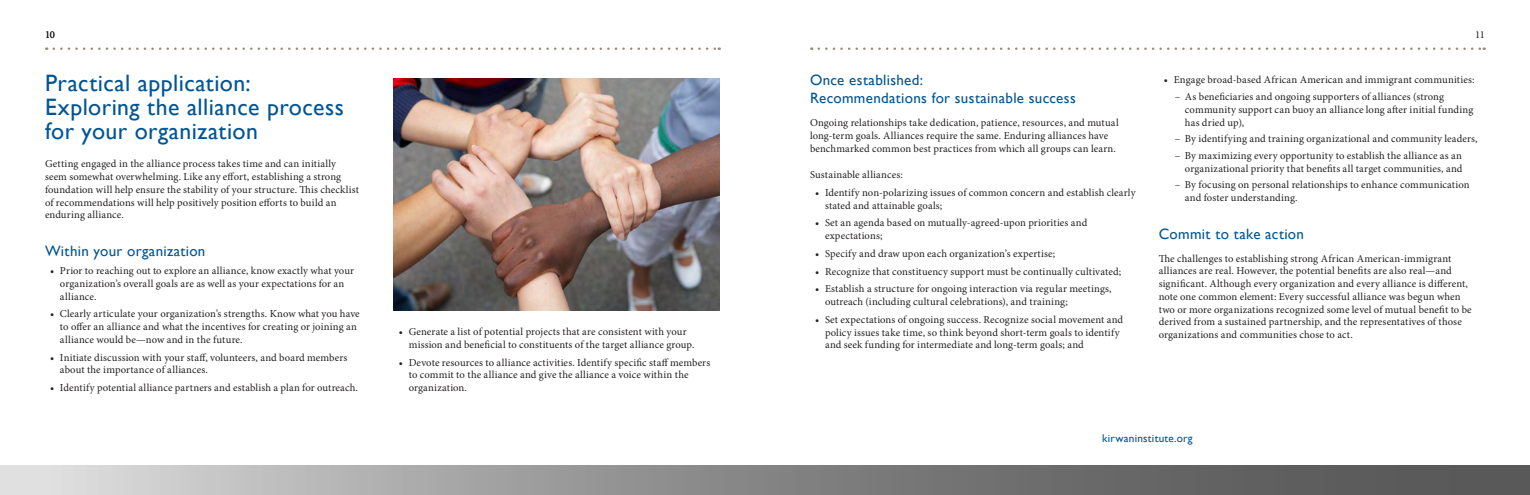
<style>
.page{position:relative;width:1530px;height:495px;background:#fff}
.page>*{position:absolute;margin:0;border:0;box-sizing:border-box;transform-origin:0 0}
.t1{font:23.75px/23.8px "Gill Sans";letter-spacing:.02em;color:#005595}
.t2{font:15px/18px "Gill Sans";letter-spacing:.02em;color:#005595}
.t3{font:11.25px "Gill Sans";letter-spacing:.025em;color:#005595}
.t4{font:10.62px/12.8px "Minion Pro";letter-spacing:.015em;color:#231f20}
</style>
<div class="page">
<svg style="left:54px;top:47px;width:666px;height:3px"></svg>
<svg style="left:819px;top:47px;width:666px;height:3px"></svg>
<svg style="left:0;top:465px;width:1530px;height:30px;background:#8d8d8d"></svg>
<img style="left:394px;top:79px;width:326px;height:231px">
<p class="t4" style="left:45px;top:28px;width:11px">10</p>
<h1 class="t1" style="left:45px;top:72px;width:300px">Practical application:<br>Exploring the alliance process for your organization</h1>
<p class="t4" style="left:45px;top:158px;width:316px">Getting engaged in the alliance process takes time and can initially seem somewhat overwhelming. Like any effort, establishing a strong foundation will help ensure the stability of your structure. This checklist of recommendations will help positively position efforts to build an enduring alliance.</p>
<h2 class="t2" style="left:45px;top:243px;width:162px">Within your organization</h2>
<p class="t4" style="left:60px;top:265px;width:296px;text-indent:-10px">• Prior to reaching out to explore an alliance, know exactly what your organization’s overall goals are as well as your expectations for an alliance.</p>
<p class="t4" style="left:60px;top:308px;width:301px;text-indent:-10px">• Clearly articulate your organization’s strengths. Know what you have to offer an alliance and what the incentives for creating or joining an alliance would be—now and in the future.</p>
<p class="t4" style="left:60px;top:351px;width:289px;text-indent:-10px">• Initiate discussion with your staff, volunteers, and board members about the importance of alliances.</p>
<p class="t4" style="left:50px;top:382px;width:309px">• Identify potential alliance partners and establish a plan for outreach.</p>
<p class="t4" style="left:409px;top:326px;width:287px;text-indent:-10px">• Generate a list of potential projects that are consistent with your mission and beneficial to constituents of the target alliance group.</p>
<p class="t4" style="left:409px;top:356px;width:303px;text-indent:-10px">• Devote resources to alliance activities. Identify specific staff members to commit to the alliance and give the alliance a voice within the organization.</p>
<h2 class="t2" style="left:810px;top:72px;width:267px">Once established:<br>Recommendations for sustainable success</h2>
<p class="t4" style="left:810px;top:116px;width:310px">Ongoing relationships take dedication, patience, resources, and mutual long-term goals. Alliances require the same. Enduring alliances have benchmarked common best practices from which all groups can learn.</p>
<p class="t4" style="left:810px;top:168px;width:94px">Sustainable alliances:</p>
<p class="t4" style="left:825px;top:186px;width:312px;text-indent:-10px">• Identify non-polarizing issues of common concern and establish clearly stated and attainable goals;</p>
<p class="t4" style="left:825px;top:217px;width:264px;text-indent:-10px">• Set an agenda based on mutually-agreed-upon priorities and expectations;</p>
<p class="t4" style="left:815px;top:247px;width:242px">• Specify and draw upon each organization’s expertise;</p>
<p class="t4" style="left:815px;top:265px;width:308px">• Recognize that constituency support must be continually cultivated;</p>
<p class="t4" style="left:825px;top:283px;width:288px;text-indent:-10px">• Establish a structure for ongoing interaction via regular meetings, outreach (including cultural celebrations), and training;</p>
<p class="t4" style="left:825px;top:313px;width:300px;text-indent:-10px">• Set expectations of ongoing success. Recognize social movement and policy issues take time, so think beyond short-term goals to identify and seek funding for intermediate and long-term goals; and</p>
<p class="t4" style="left:1475px;top:28px;width:11px">11</p>
<p class="t4" style="left:1164px;top:73px;width:312px">• Engage broad-based African American and immigrant communities:</p>
<p class="t4" style="left:1185px;top:91px;width:290px;text-indent:-10px">– As beneficiaries and ongoing supporters of alliances (strong community support can buoy an alliance long after initial funding has dried up),</p>
<p class="t4" style="left:1175px;top:133px;width:304px">– By identifying and training organizational and community leaders,</p>
<p class="t4" style="left:1175px;top:149px;width:289px;text-align:right">– By maximizing every opportunity to establish the alliance as an organizational priority that benefits all target communities, and</p>
<p class="t4" style="left:1185px;top:179px;width:286px;text-indent:-10px">– By focusing on personal relationships to enhance communication and foster understanding.</p>
<h2 class="t2" style="left:1159px;top:225px;width:147px">Commit to take action</h2>
<p class="t4" style="left:1159px;top:252px;width:315px">The challenges to establishing strong African American-immigrant alliances are real. However, the potential benefits are also real—and significant. Although every organization and every alliance is different, note one common element: Every successful alliance was begun when two or more organizations recognized some level of mutual benefit to be derived from a sustained partnership, and the representatives of those organizations and communities chose to act.</p>
<p class="t3" style="left:1102px;top:432px;width:92px">kirwaninstitute.org</p>
</div>
